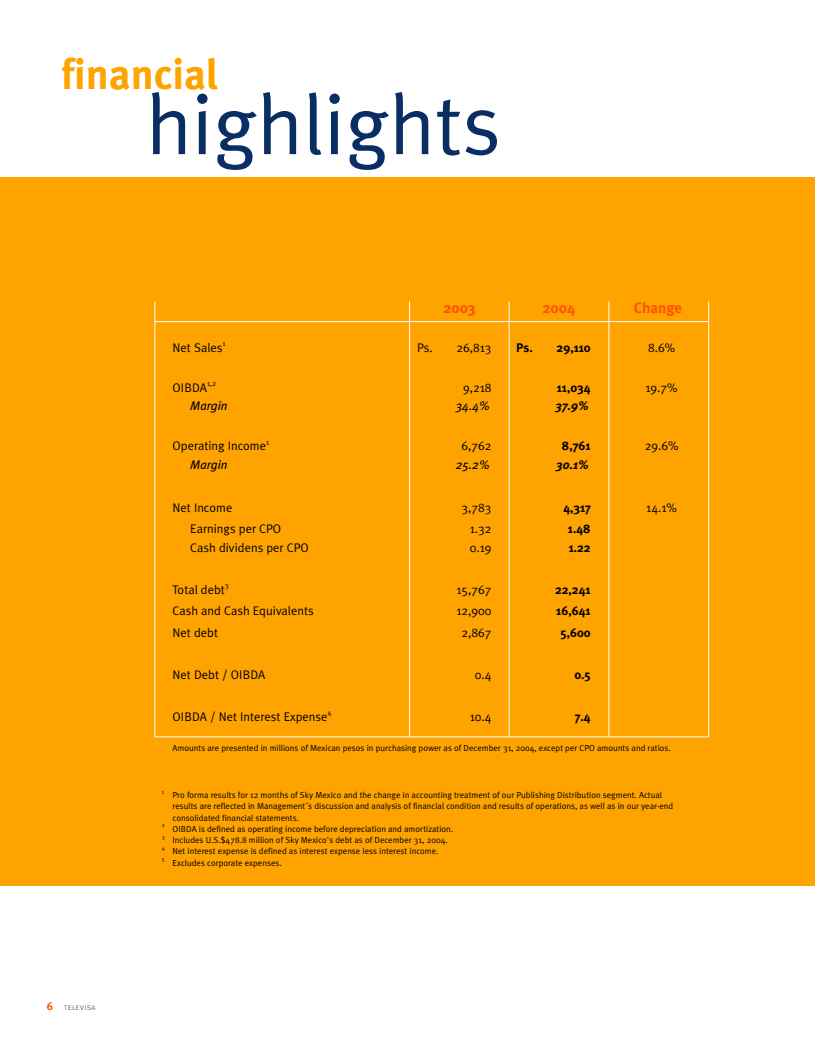
<style>
.page{position:relative;width:815px;height:1063px;background:#fff}
.page>*{position:absolute;margin:0;border:0;box-sizing:border-box;transform-origin:0 0}
.t1{font:85px "Meta Plus Normal";color:#092e63}
.t2{font:700 42.5px "Meta Plus";color:#ffa300}
.t3{font:700 15px "Meta Plus";color:#ff5100}
.t4{font:12.5px "Meta Plus Normal";color:#000}
.t5{font:700 12.5px "Meta Plus";color:#000}
.t6{font:italic 12.5px "Meta Plus";color:#000}
.t7{font:italic 700 12.5px "Meta Plus";color:#000}
.t8{font:8.75px/11.2px "Meta Plus Normal";color:#000}
.t9{font:8.75px "Meta Plus Normal Caps";color:#808080}
.t10{font:7.5px "Meta Plus Normal";color:#000}
.t11{font:5.62px "Meta Plus Normal";color:#000}
.s1{font-family:"Meta Plus";font-weight:700;font-size:11.25px;color:#ff5100}
</style>
<div class="page">
<div style="left:0;top:177px;width:815px;height:709px;background:#ffa300"></div>
<hr style="left:155px;top:301px;width:1px;height:436px;background:#fff">
<hr style="left:708px;top:301px;width:1px;height:436px;background:#fff">
<hr style="left:155px;top:321px;width:553px;height:1px;background:#fff">
<hr style="left:155px;top:737px;width:553px;height:1px;background:#fff">
<hr style="left:509px;top:301px;width:1px;height:436px;background:#fff">
<hr style="left:609px;top:301px;width:1px;height:436px;background:#fff">
<hr style="left:409px;top:301px;width:1px;height:436px;background:#fff">
<h2 class="t2" style="left:61px;top:49px;width:159px">financial</h2>
<h1 class="t1" style="left:146px;top:75px;width:356px">highlights</h1>
<h3 class="t3" style="left:443px;top:299px;width:34px">2003</h3>
<h3 class="t3" style="left:542px;top:299px;width:34px">2004</h3>
<h3 class="t3" style="left:634px;top:299px;width:50px">Change</h3>
<h3 class="t4" style="left:173px;top:340px;width:51px">Net Sales</h3>
<p class="t10" style="left:223px;top:339px;width:5px">1</p>
<h3 class="t4" style="left:417px;top:340px;width:76px">Ps. 26,813</h3>
<h3 class="t5" style="left:516px;top:340px;width:76px">Ps. 29,110</h3>
<h3 class="t4" style="left:648px;top:340px;width:29px">8.6%</h3>
<h3 class="t4" style="left:173px;top:380px;width:36px">OIBDA</h3>
<p class="t10" style="left:207px;top:379px;width:11px">1,2</p>
<h3 class="t4" style="left:463px;top:380px;width:30px">9,218</h3>
<h3 class="t5" style="left:557px;top:380px;width:36px">11,034</h3>
<h3 class="t4" style="left:645px;top:380px;width:34px">19.7%</h3>
<h3 class="t6" style="left:190px;top:399px;width:39px">Margin</h3>
<h3 class="t6" style="left:456px;top:399px;width:37px">34.4%</h3>
<h3 class="t7" style="left:556px;top:399px;width:36px">37.9%</h3>
<h3 class="t4" style="left:173px;top:439px;width:95px">Operating Income</h3>
<p class="t10" style="left:266px;top:438px;width:5px">1</p>
<h3 class="t4" style="left:461px;top:439px;width:32px">6,762</h3>
<h3 class="t5" style="left:562px;top:439px;width:30px">8,761</h3>
<h3 class="t4" style="left:645px;top:439px;width:35px">29.6%</h3>
<h3 class="t6" style="left:190px;top:458px;width:39px">Margin</h3>
<h3 class="t6" style="left:456px;top:458px;width:37px">25.2%</h3>
<h3 class="t7" style="left:556px;top:458px;width:36px">30.1%</h3>
<h3 class="t4" style="left:173px;top:500px;width:61px">Net Income</h3>
<h3 class="t4" style="left:461px;top:500px;width:32px">3,783</h3>
<h3 class="t5" style="left:563px;top:500px;width:29px">4,317</h3>
<h3 class="t4" style="left:646px;top:500px;width:32px">14.1%</h3>
<h3 class="t4" style="left:190px;top:521px;width:92px">Earnings per CPO</h3>
<h3 class="t4" style="left:470px;top:521px;width:23px">1.32</h3>
<h3 class="t5" style="left:568px;top:521px;width:24px">1.48</h3>
<h3 class="t4" style="left:190px;top:540px;width:120px">Cash dividens per CPO</h3>
<h3 class="t4" style="left:470px;top:540px;width:23px">0.19</h3>
<h3 class="t5" style="left:569px;top:540px;width:24px">1.22</h3>
<h3 class="t4" style="left:173px;top:583px;width:54px">Total debt</h3>
<p class="t10" style="left:225px;top:581px;width:6px">3</p>
<h3 class="t4" style="left:456px;top:583px;width:37px">15,767</h3>
<h3 class="t5" style="left:555px;top:583px;width:37px">22,241</h3>
<h3 class="t4" style="left:173px;top:604px;width:143px">Cash and Cash Equivalents</h3>
<h3 class="t4" style="left:456px;top:604px;width:37px">12,900</h3>
<h3 class="t5" style="left:556px;top:604px;width:36px">16,641</h3>
<h3 class="t4" style="left:173px;top:625px;width:47px">Net debt</h3>
<h3 class="t4" style="left:461px;top:625px;width:32px">2,867</h3>
<h3 class="t5" style="left:561px;top:625px;width:32px">5,600</h3>
<h3 class="t4" style="left:173px;top:668px;width:94px">Net Debt / OIBDA</h3>
<h3 class="t4" style="left:475px;top:668px;width:18px">0.4</h3>
<h3 class="t5" style="left:574px;top:668px;width:18px">0.5</h3>
<h3 class="t4" style="left:173px;top:709px;width:156px">OIBDA / Net Interest Expense</h3>
<p class="t10" style="left:328px;top:708px;width:6px">4</p>
<h3 class="t4" style="left:470px;top:709px;width:23px">10.4</h3>
<h3 class="t5" style="left:575px;top:709px;width:17px">7.4</h3>
<p class="t8" style="left:173px;top:742px;width:500px">Amounts are presented in millions of Mexican pesos in purchasing power as of December 31, 2004, except per CPO amounts and ratios.</p>
<p class="t9" style="left:47px;top:1002px;width:50px"><span class="s1">6</span> televisa</p>
<p class="t11" style="left:162px;top:788px;width:4px">1</p>
<p class="t8" style="left:173px;top:789px;width:502px">Pro forma results for 12 months of Sky Mexico and the change in accounting treatment of our Publishing Distribution segment. Actual results are reflected in Management´s discussion and analysis of financial condition and results of operations, as well as in our year-end consolidated financial statements.</p>
<p class="t11" style="left:162px;top:822px;width:5px">2</p>
<p class="t8" style="left:173px;top:823px;width:282px">OIBDA is defined as operating income before depreciation and amortization.</p>
<p class="t11" style="left:162px;top:833px;width:5px">3</p>
<p class="t8" style="left:173px;top:834px;width:277px">Includes U.S.$478.8 million of Sky Mexico's debt as of December 31, 2004.</p>
<p class="t11" style="left:162px;top:845px;width:5px">4</p>
<p class="t8" style="left:173px;top:846px;width:267px">Net interest expense is defined as interest expense less interest income.</p>
<p class="t11" style="left:162px;top:856px;width:5px">5</p>
<p class="t8" style="left:173px;top:857px;width:111px">Excludes corporate expenses.</p>
</div>
